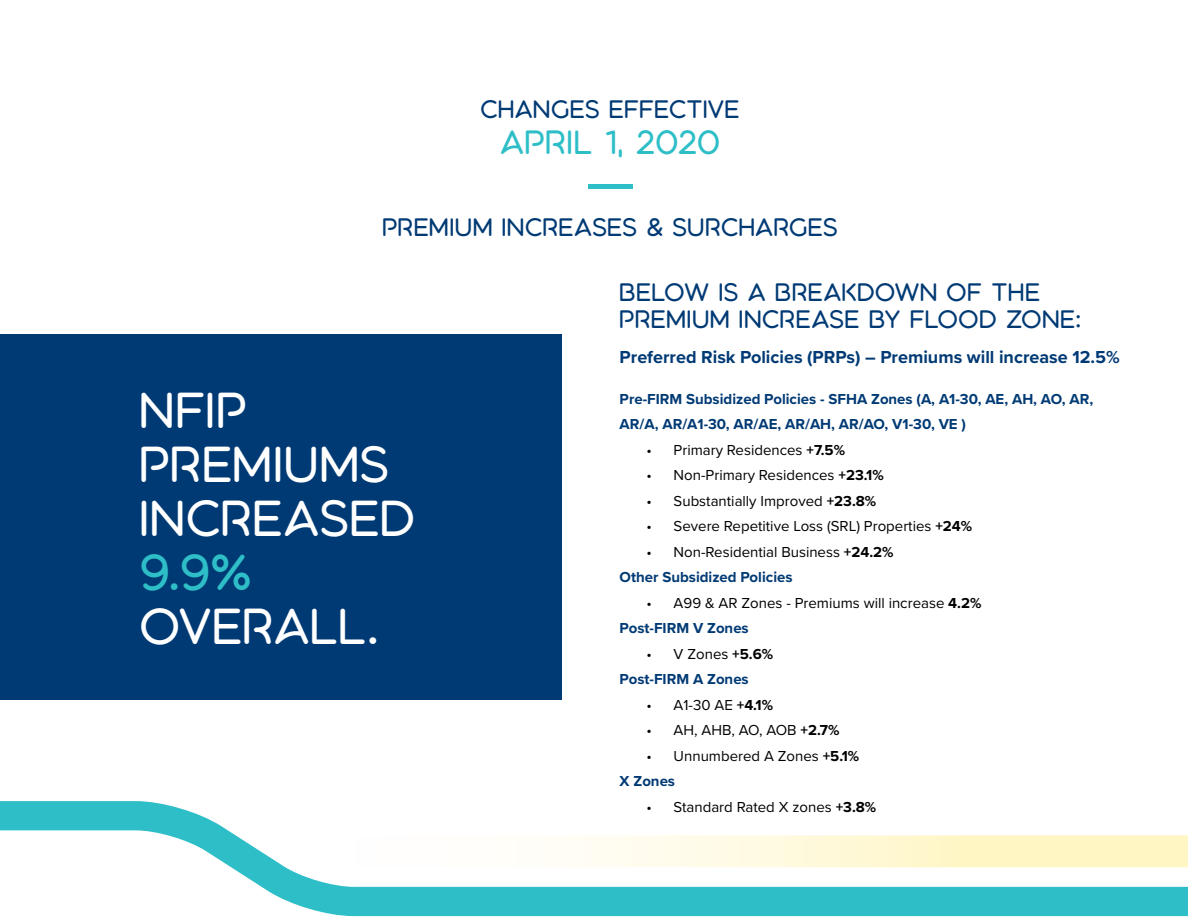
<style>
.page{position:relative;width:1188px;height:918px;background:#fff}
.page>*{position:absolute;margin:0;border:0;box-sizing:border-box;transform-origin:0 0}
.t1{font:45px/54px "Aquatico";letter-spacing:.035em;color:#fff}
.t2{font:45px "Aquatico";letter-spacing:.015em;color:#fff}
.t3{font:45px "Aquatico";color:#2ebec7}
.t4{font:30px "Aquatico";letter-spacing:.015em;color:#2ebec7}
.t5{font:22.5px/27px "Aquatico";letter-spacing:.02em;color:#003a74}
.t6{font:700 18px "Proxima Nova";color:#003a74}
.t7{font:15px/25.5px "Proxima Nova";color:#000}
.t8{font:700 15px/25.5px "Proxima Nova";color:#003a74}
.s1{font-weight:700}
.s2{font-weight:700;color:#003a74}
.s3{font-weight:400;color:#000}
.s4{color:#000}
</style>
<div class="page">
<svg style="left:0;top:801px;width:1188px;height:116px"></svg>
<div style="left:0;top:335px;width:562px;height:365px;background:#003a74"></div>
<div style="left:280px;top:835px;width:908px;height:32px;background:linear-gradient(to right,#fff,#fff5bb)"></div>
<hr style="left:588px;top:184px;width:44px;height:4px;background:#2ebec7">
<h3 class="t5" style="left:481px;top:99px;width:261px">CHANGES EFFECTIVE</h3>
<h2 class="t4" style="left:500px;top:127px;width:221px">APRIL 1, 2020</h2>
<h3 class="t5" style="left:382px;top:217px;width:457px">PREMIUM INCREASES &amp; SURCHARGES</h3>
<h1 class="t1" style="left:140px;top:390px;width:277px">NFIP<br>PREMIUMS<br>INCREASED</h1>
<h1 class="t3" style="left:140px;top:549px;width:113px">9.9%</h1>
<h1 class="t2" style="left:140px;top:603px;width:240px">OVERALL.</h1>
<h3 class="t5" style="left:620px;top:282px;width:463px">BELOW IS A BREAKDOWN OF THE<br>PREMIUM INCREASE BY FLOOD ZONE:</h3>
<p class="t6" style="left:620px;top:344px;width:502px">Preferred Risk Policies (PRPs) – Premiums will increase 12.5%</p>
<p class="t8" style="left:620px;top:386px;width:475px">Pre-FIRM Subsidized Policies - SFHA Zones (A, A1-30, AE, AH, AO, AR,<br>AR/A, AR/A1-30, AR/AE, AR/AH, AR/AO, V1-30, VE )</p>
<p class="t7" style="left:647px;top:437px;width:200px">• Primary Residences <span class="s1">+7.5%</span></p>
<p class="t7" style="left:647px;top:462px;width:239px">• Non-Primary Residences <span class="s1">+23.1%</span></p>
<p class="t7" style="left:647px;top:488px;width:231px">• Substantially Improved <span class="s1">+23.8%</span></p>
<p class="t7" style="left:647px;top:513px;width:327px">• Severe Repetitive Loss (SRL) Properties <span class="s1">+24%</span></p>
<p class="t7" style="left:620px;top:539px;width:275px;text-indent:27px">• Non-Residential Business <span class="s1">+24.2%<br></span><span class="s2">Other Subsidized Policies</span></p>
<p class="t7" style="left:620px;top:590px;width:363px;text-indent:27px">• A99 &amp; AR Zones - Premiums will increase <span class="s1">4.2%<br></span><span class="s2">Post-FIRM V Zones</span></p>
<p class="t8" style="left:620px;top:641px;width:155px;text-indent:27px"><span class="s3">• V Zones</span> <span class="s4">+5.6%<br></span>Post-FIRM A Zones</p>
<p class="t7" style="left:647px;top:692px;width:128px">• A1-30 AE <span class="s1">+4.1%</span></p>
<p class="t7" style="left:647px;top:717px;width:194px">• AH, AHB, AO, AOB <span class="s1">+2.7%</span></p>
<p class="t7" style="left:620px;top:743px;width:241px;text-indent:27px">• Unnumbered A Zones <span class="s1">+5.1%<br></span><span class="s2">X Zones</span></p>
<p class="t7" style="left:647px;top:794px;width:231px">• Standard Rated X zones <span class="s1">+3.8%</span></p>
</div>
